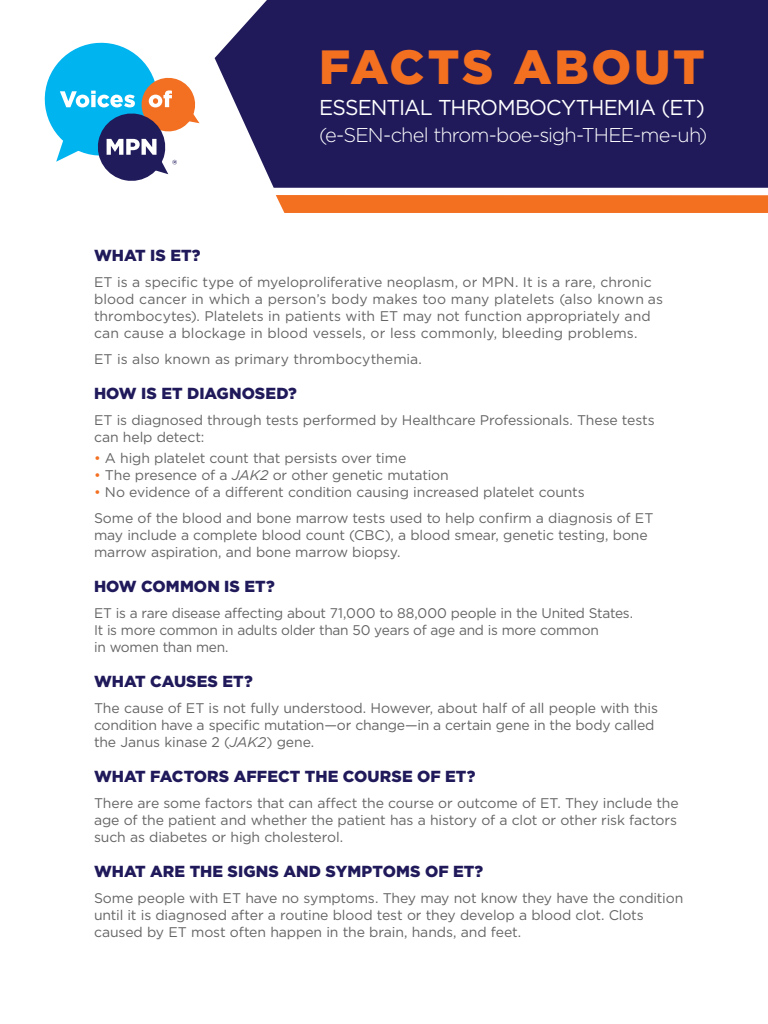
<style>
.page{position:relative;width:768px;height:1024px;background:#fff}
.page>*{position:absolute;margin:0;border:0;box-sizing:border-box;transform-origin:0 0}
.t1{font:900 48px "Gotham";letter-spacing:.055em;color:#f37021}
.t2{font:21.5px "Gotham";letter-spacing:-.04em;color:#fff}
.t3{font:300 20px "Gotham";letter-spacing:-.045em;color:#fff}
.t4{font:900 16px "Gotham";color:#201a5b}
.t5{font:14px/17px "Gotham";letter-spacing:-.01em;color:#656565}
.s1{color:#f37021}
.s2{font-style:italic}
</style>
<div class="page">
<div style="left:215px;top:0;width:553px;height:188px;background:#201a5b"></div>
<div style="left:276px;top:195px;width:492px;height:18px;background:#f37021"></div>
<svg style="left:44px;top:42px;width:156px;height:139px"></svg>
<p class="t1" style="left:319px;top:39px;width:387px">FACTS ABOUT</p>
<p class="t2" style="left:319px;top:95px;width:387px">ESSENTIAL THROMBOCYTHEMIA (ET)</p>
<p class="t3" style="left:319px;top:124px;width:390px">(e-SEN-chel throm-boe-sigh-THEE-me-uh)</p>
<p class="t4" style="left:94px;top:246px;width:108px">WHAT IS ET?</p>
<p class="t5" style="left:94px;top:273px;width:570px">ET is a specific type of myeloproliferative neoplasm, or MPN. It is a rare, chronic blood cancer in which a person’s body makes too many platelets (also known as thrombocytes). Platelets in patients with ET may not function appropriately and can cause a blockage in blood vessels, or less commonly, bleeding problems.</p>
<p class="t5" style="left:94px;top:350px;width:330px">ET is also known as primary thrombocythemia.</p>
<p class="t4" style="left:94px;top:384px;width:204px">HOW IS ET DIAGNOSED?</p>
<p class="t5" style="left:94px;top:411px;width:562px">ET is diagnosed through tests performed by Healthcare Professionals. These tests can help detect:</p>
<p class="t5" style="left:94px;top:449px;width:314px"><span class="s1">•</span> A high platelet count that persists over time</p>
<p class="t5" style="left:94px;top:466px;width:356px"><span class="s1">•</span> The presence of a <span class="s2">JAK2</span> or other genetic mutation</p>
<p class="t5" style="left:94px;top:483px;width:492px"><span class="s1">•</span> No evidence of a different condition causing increased platelet counts</p>
<p class="t5" style="left:94px;top:509px;width:561px">Some of the blood and bone marrow tests used to help confirm a diagnosis of ET may include a complete blood count (CBC), a blood smear, genetic testing, bone marrow aspiration, and bone marrow biopsy.</p>
<p class="t4" style="left:94px;top:577px;width:182px">HOW COMMON IS ET?</p>
<p class="t5" style="left:94px;top:604px;width:541px">ET is a rare disease affecting about 71,000 to 88,000 people in the United States.<br>It is more common in adults older than 50 years of age and is more common<br>in women than men.</p>
<p class="t4" style="left:94px;top:672px;width:160px">WHAT CAUSES ET?</p>
<p class="t5" style="left:94px;top:699px;width:566px">The cause of ET is not fully understood. However, about half of all people with this condition have a specific mutation—or change—in a certain gene in the body called the Janus kinase 2 (<span class="s2">JAK2</span>) gene.</p>
<p class="t4" style="left:94px;top:767px;width:383px">WHAT FACTORS AFFECT THE COURSE OF ET?</p>
<p class="t5" style="left:94px;top:794px;width:586px">There are some factors that can affect the course or outcome of ET. They include the age of the patient and whether the patient has a history of a clot or other risk factors such as diabetes or high cholesterol.</p>
<p class="t4" style="left:94px;top:862px;width:391px">WHAT ARE THE SIGNS AND SYMPTOMS OF ET?</p>
<p class="t5" style="left:94px;top:889px;width:591px">Some people with ET have no symptoms. They may not know they have the condition until it is diagnosed after a routine blood test or they develop a blood clot. Clots caused by ET most often happen in the brain, hands, and feet.</p>
</div>
